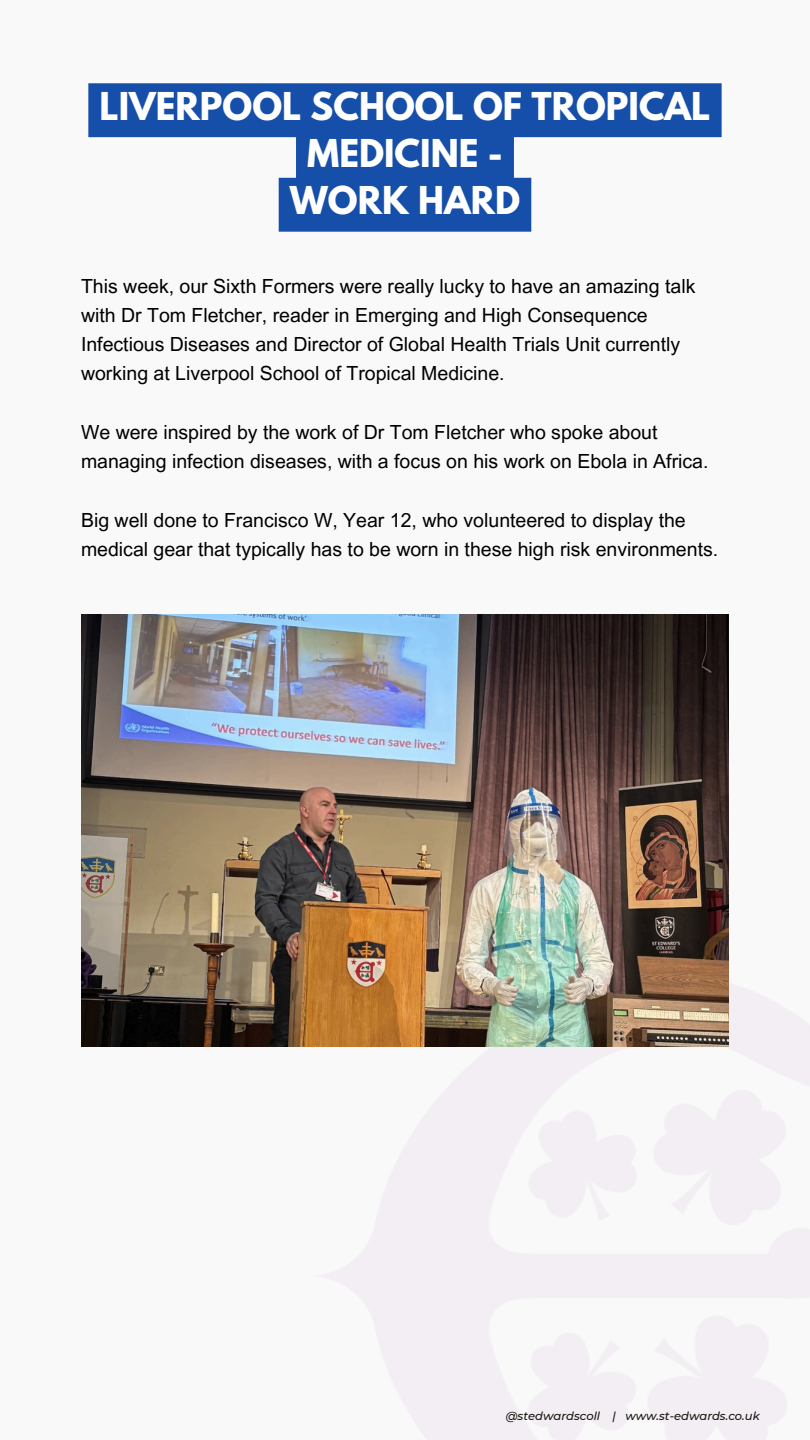
<style>
.page{position:relative;width:810px;height:1440px;background:#f9f9f9}
.page>*{position:absolute;margin:0;border:0;box-sizing:border-box;transform-origin:0 0}
.t1{font:700 34px/47.2px "League Spartan";color:#fff;text-align:center}
.t2{font:19.5px/29.2px "Arial MT Pro";color:#000}
.t3{font:italic 500 11.5px "Montserrat";color:#171310}
</style>
<div class="page">
<img style="left:311px;top:985px;width:499px;height:455px">
<img style="left:81px;top:614px;width:648px;height:432px">
<svg style="left:88px;top:83px;width:634px;height:149px;fill:#164faa"></svg>
<h2 class="t1" style="left:100px;top:87px;width:612px">LIVERPOOL SCHOOL OF TROPICAL<br>MEDICINE -<br>WORK HARD</h2>
<h1 class="t2" style="left:81px;top:274px;width:616px">This week, our Sixth Formers were really lucky to have an amazing talk with Dr Tom Fletcher, reader in Emerging and High Consequence Infectious Diseases and Director of Global Health Trials Unit currently working at Liverpool School of Tropical Medicine.</h1>
<h2 class="t2" style="left:81px;top:420px;width:629px">We were inspired by the work of Dr Tom Fletcher who spoke about managing infection diseases, with a focus on his work on Ebola in Africa.</h2>
<h2 class="t2" style="left:81px;top:508px;width:639px">Big well done to Francisco W, Year 12, who volunteered to display the medical gear that typically has to be worn in these high risk environments.</h2>
<p class="t3" style="left:506px;top:1409px;width:256px">@stedwardscoll | www.st-edwards.co.uk</p>
</div>
